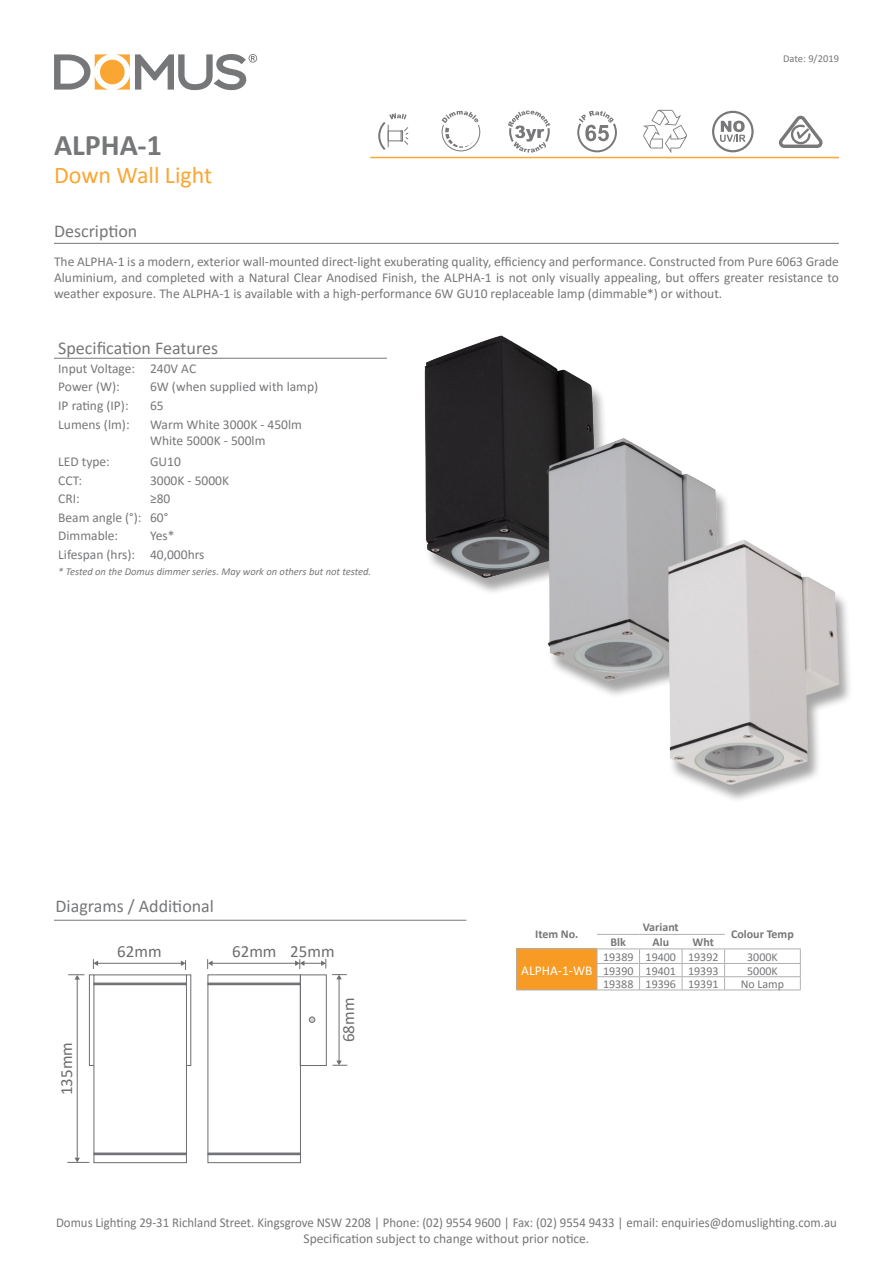
<style>
.page{position:relative;width:893px;height:1263px;background:#fff}
.page>*{position:absolute;margin:0;border:0;box-sizing:border-box;transform-origin:0 0}
.t1{font:700 30px "Calibri";color:#767779}
.t2{font:24px "Calibri";color:#faa633}
.t3{font:18px "Calibri";color:#767779}
.t4{font:16.95px "Calibri";color:#6c6d70}
.t5{font:13.5px/18.6px "Calibri";color:#767779}
.t6{font:13.5px/16.2px "Calibri";color:#767779;text-align:center;scale:.95 1}
.t7{font:13.5px "Calibri";color:#fff}
.t8{font:12px "Calibri";color:#767779}
.t9{font:700 12px "Calibri";color:#767779}
.t10{font:italic 10.5px "Calibri";color:#767779}
.t11{font:10.5px "Calibri";color:#767779}
</style>
<div class="page">
<svg style="left:54px;top:54px;width:55px;height:36px"></svg>
<svg style="left:116px;top:54px;width:141px;height:36px"></svg>
<div style="left:100px;top:60px;width:25px;height:24px;background:#faa633;border-radius:50%"></div>
<hr style="left:370px;top:157px;width:469px;height:1px;background:#faa633">
<hr style="left:54px;top:243px;width:785px;height:1px;background:#767779">
<hr style="left:54px;top:920px;width:412px;height:1px;background:#767779">
<hr style="left:54px;top:358px;width:92px;height:1px;background:#767779">
<hr style="left:146px;top:358px;width:241px;height:1px;background:#767779">
<svg style="left:643px;top:110px;width:44px;height:43px"></svg>
<svg style="left:712px;top:111px;width:42px;height:41px"></svg>
<svg style="left:779px;top:115px;width:44px;height:33px"></svg>
<svg style="left:577px;top:111px;width:40px;height:41px"></svg>
<svg style="left:508px;top:111px;width:43px;height:42px"></svg>
<svg style="left:441px;top:111px;width:39px;height:40px"></svg>
<svg style="left:378px;top:113px;width:31px;height:37px"></svg>
<div style="left:94px;top:974px;width:93px;height:189px;border:1px solid #6c6d70"></div>
<div style="left:94px;top:983px;width:93px;height:2px;border:1px solid #6c6d70"></div>
<div style="left:94px;top:1153px;width:93px;height:2px;border:1px solid #6c6d70"></div>
<div style="left:89px;top:974px;width:5px;height:92px;border:1px solid #6c6d70"></div>
<div style="left:186px;top:974px;width:5px;height:92px;border:1px solid #6c6d70"></div>
<hr style="left:77px;top:979px;width:1px;height:179px;background:#6c6d70">
<svg style="left:68px;top:974px;width:16px;height:5px"></svg>
<svg style="left:67px;top:1158px;width:22px;height:5px"></svg>
<hr style="left:97px;top:963px;width:85px;height:1px;background:#6c6d70">
<svg style="left:93px;top:959px;width:5px;height:10px"></svg>
<svg style="left:181px;top:960px;width:5px;height:10px"></svg>
<div style="left:208px;top:974px;width:93px;height:189px;border:1px solid #6c6d70"></div>
<div style="left:208px;top:983px;width:93px;height:2px;border:1px solid #6c6d70"></div>
<div style="left:208px;top:1153px;width:93px;height:2px;border:1px solid #6c6d70"></div>
<div style="left:300px;top:974px;width:27px;height:92px;border:1px solid #6c6d70"></div>
<svg style="left:309px;top:1017px;width:6px;height:6px"></svg>
<hr style="left:212px;top:963px;width:84px;height:1px;background:#6c6d70">
<svg style="left:207px;top:959px;width:6px;height:10px"></svg>
<hr style="left:339px;top:978px;width:1px;height:83px;background:#6c6d70">
<svg style="left:295px;top:959px;width:52px;height:20px"></svg>
<svg style="left:333px;top:1060px;width:14px;height:6px"></svg>
<svg style="left:516px;top:948px;width:285px;height:41px"></svg>
<hr style="left:516px;top:989px;width:81px;height:1px;background:#b1afb1">
<hr style="left:597px;top:989px;width:43px;height:1px;background:#b1afb1">
<hr style="left:640px;top:989px;width:42px;height:1px;background:#b1afb1">
<hr style="left:682px;top:989px;width:43px;height:1px;background:#b1afb1">
<hr style="left:725px;top:989px;width:76px;height:1px;background:#b1afb1">
<hr style="left:597px;top:948px;width:43px;height:1px;background:#b1afb1">
<hr style="left:640px;top:948px;width:42px;height:1px;background:#b1afb1">
<hr style="left:682px;top:948px;width:43px;height:1px;background:#b1afb1">
<hr style="left:597px;top:934px;width:43px;height:1px;background:#b1afb1">
<hr style="left:640px;top:934px;width:42px;height:1px;background:#b1afb1">
<hr style="left:682px;top:934px;width:43px;height:1px;background:#b1afb1">
<hr style="left:516px;top:948px;width:81px;height:1px;background:#b1afb1">
<img style="left:424px;top:335px;width:179px;height:257px">
<img style="left:519px;top:411px;width:208px;height:284px">
<img style="left:636px;top:512px;width:214px;height:288px">
<p class="t11" style="left:783px;top:51px;width:57px">Date: 9/2019</p>
<h1 class="t1" style="left:54px;top:123px;width:109px">ALPHA-1</h1>
<h2 class="t2" style="left:54px;top:158px;width:160px">Down Wall Light</h2>
<h3 class="t3" style="left:54px;top:219px;width:85px">Description</h3>
<p class="t5" style="left:54px;top:253px;width:786px;line-height:16.2px;text-align:justify">The ALPHA-1 is a modern, exterior wall-mounted direct-light exuberating quality, efficiency and performance. Constructed from Pure 6063 Grade Aluminium, and completed with a Natural Clear Anodised Finish, the ALPHA-1 is not only visually appealing, but offers greater resistance to weather exposure. The ALPHA-1 is available with a high-performance 6W GU10 replaceable lamp (dimmable*) or without.</p>
<h3 class="t3" style="left:58px;top:335px;width:161px">Specification Features</h3>
<p class="t5" style="left:58px;top:358px;width:139px">Input Voltage: 240V AC<br>Power (W):</p>
<p class="t5" style="left:150px;top:377px;width:170px">6W (when supplied with lamp)</p>
<p class="t5" style="left:58px;top:396px;width:72px">IP rating (IP):</p>
<p class="t5" style="left:150px;top:396px;width:15px">65</p>
<p class="t5" style="left:58px;top:414px;width:73px">Lumens (lm):</p>
<p class="t5" style="left:150px;top:416px;width:153px;line-height:16.2px">Warm White 3000K - 450lm<br>White 5000K - 500lm</p>
<p class="t5" style="left:58px;top:452px;width:53px">LED type:</p>
<p class="t5" style="left:150px;top:452px;width:32px">GU10</p>
<p class="t5" style="left:58px;top:470px;width:25px">CCT:</p>
<p class="t5" style="left:150px;top:470px;width:81px">3000K - 5000K</p>
<p class="t5" style="left:58px;top:489px;width:23px">CRI:</p>
<p class="t5" style="left:58px;top:489px;width:114px;text-indent:92px">≥80<br>Beam angle (°): 60°<br>Dimmable:</p>
<p class="t5" style="left:58px;top:526px;width:148px;text-indent:92px">Yes*<br>Lifespan (hrs): 40,000hrs</p>
<p class="t10" style="left:58px;top:565px;width:314px">* Tested on the Domus dimmer series. May work on others but not tested.</p>
<h3 class="t3" style="left:56px;top:893px;width:160px">Diagrams / Additional</h3>
<p class="t4" style="left:117px;top:939px;width:46px">62mm</p>
<p class="t4" style="left:232px;top:939px;width:104px">62mm 25mm</p>
<p class="t4" style="left:55px;top:1095px;width:55px;rotate:-90deg">135mm</p>
<p class="t4" style="left:337px;top:1042px;width:46px;rotate:-90deg">68mm</p>
<p class="t9" style="left:535px;top:926px;width:45px">Item No.</p>
<p class="t7" style="left:521px;top:961px;width:73px">ALPHA-1-WB</p>
<p class="t9" style="left:643px;top:918px;width:37px">Variant</p>
<p class="t9" style="left:611px;top:933px;width:17px">Blk</p>
<p class="t9" style="left:652px;top:933px;width:18px">Alu</p>
<p class="t9" style="left:693px;top:933px;width:23px">Wht</p>
<p class="t9" style="left:731px;top:926px;width:64px">Colour Temp</p>
<p class="t8" style="left:603px;top:948px;width:117px">19389 19400 19392</p>
<p class="t8" style="left:747px;top:948px;width:32px">3000K</p>
<p class="t8" style="left:603px;top:962px;width:117px">19390 19401 19393</p>
<p class="t8" style="left:747px;top:962px;width:32px">5000K</p>
<p class="t8" style="left:603px;top:975px;width:117px">19388 19396 19391</p>
<p class="t8" style="left:741px;top:975px;width:45px">No Lamp</p>
<p class="t6" style="left:56px;top:1214px;width:823px">Domus Lighting 29-31 Richland Street. Kingsgrove NSW 2208 | Phone: (02) 9554 9600 | Fax: (02) 9554 9433 | email: enquiries@domuslighting.com.au<br>Specification subject to change without prior notice.</p>
</div>
